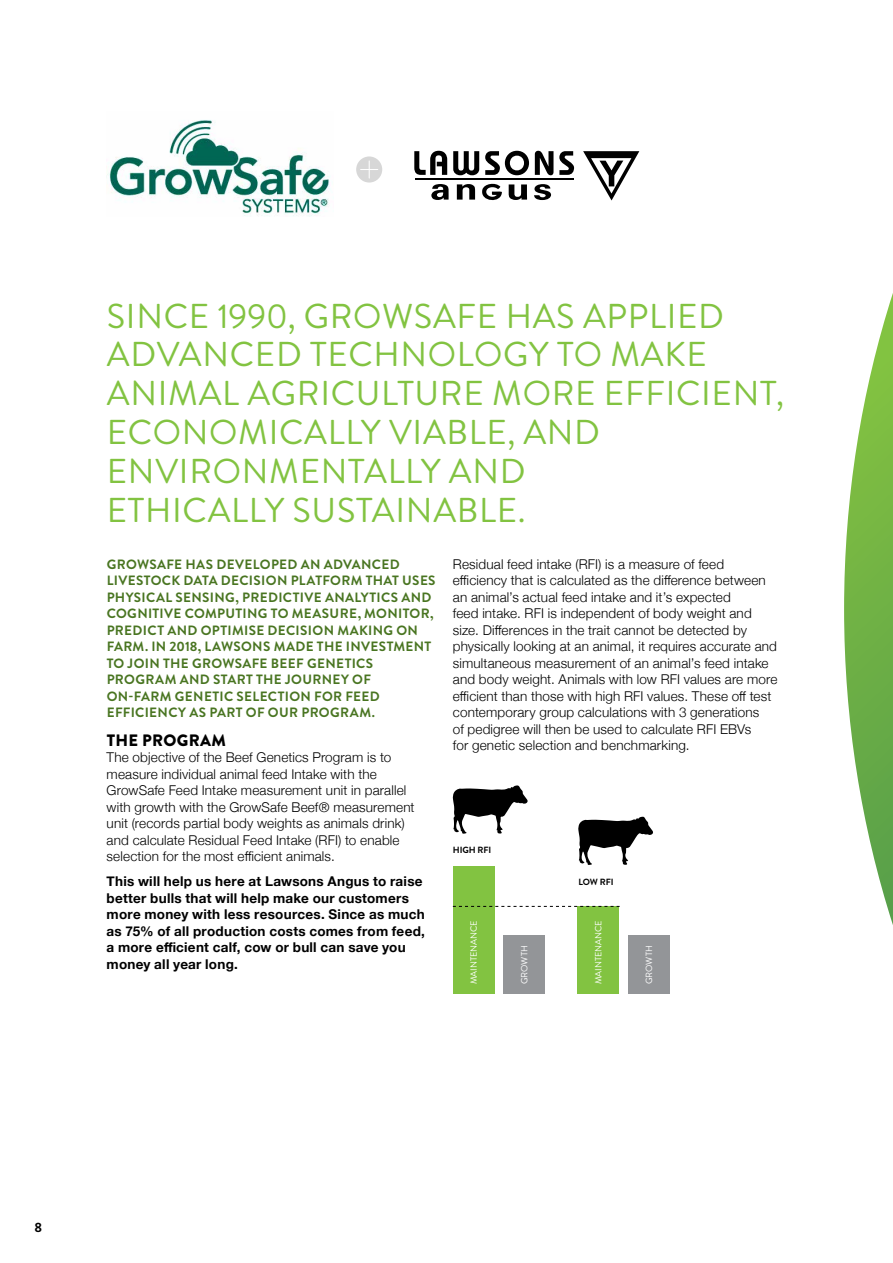
<style>
.page{position:relative;width:893px;height:1263px;background:#fff}
.page>*{position:absolute;margin:0;border:0;box-sizing:border-box;transform-origin:0 0}
.t1{font:34.5px/39px "Brandon Grotesque";letter-spacing:.02em;color:#82c341}
.t2{font:900 16.5px "Brandon Grotesque";letter-spacing:.02em;color:#000}
.t3{font:300 13.5px/16.5px "Helvetica Neue";letter-spacing:.01em;color:#000}
.t4{font:700 13.5px/16.5px "Brandon Grotesque";letter-spacing:.025em;color:#497521}
.t5{font:700 13.5px/16.5px "Helvetica Neue";letter-spacing:.015em;color:#000}
.t6{font:700 13.5px "Brandon Grotesque";color:#000}
.t7{font:9px "Brandon Grotesque";letter-spacing:-.005em;color:#fff}
.t8{font:700 9px "Brandon Grotesque";letter-spacing:-.005em;color:#000}
</style>
<div class="page">
<svg style="left:844px;top:293px;width:49px;height:632px"></svg>
<div style="left:453px;top:866px;width:41px;height:127px;background:#82c341"></div>
<div style="left:504px;top:935px;width:41px;height:58px;background:#939598"></div>
<div style="left:577px;top:906px;width:42px;height:87px;background:#82c341"></div>
<div style="left:628px;top:935px;width:42px;height:58px;background:#939598"></div>
<svg style="left:453px;top:785px;width:75px;height:49px"></svg>
<svg style="left:578px;top:817px;width:75px;height:48px"></svg>
<img style="left:107px;top:120px;width:223px;height:97px">
<svg style="left:414px;top:151px;width:33px;height:24px"></svg>
<svg style="left:453px;top:151px;width:26px;height:24px"></svg>
<svg style="left:485px;top:151px;width:44px;height:24px"></svg>
<svg style="left:535px;top:151px;width:18px;height:24px"></svg>
<svg style="left:559px;top:151px;width:15px;height:24px"></svg>
<svg style="left:431px;top:184px;width:18px;height:16px"></svg>
<svg style="left:509px;top:184px;width:18px;height:16px"></svg>
<svg style="left:534px;top:184px;width:17px;height:16px"></svg>
<svg style="left:457px;top:183px;width:45px;height:18px"></svg>
<hr style="left:415px;top:178px;width:158px;height:1px;background:#000">
<svg style="left:583px;top:151px;width:56px;height:49px"></svg>
<svg style="left:356px;top:156px;width:26px;height:27px"></svg>
<svg style="left:361px;top:161px;width:17px;height:17px"></svg>
<svg style="left:453px;top:906px;width:167px;height:1px"></svg>
<h1 class="t1" style="left:107px;top:297px;width:679px">SINCE 1990, GROWSAFE HAS APPLIED<br>ADVANCED TECHNOLOGY TO MAKE<br>ANIMAL AGRICULTURE MORE EFFICIENT,<br>ECONOMICALLY VIABLE, AND<br>ENVIRONMENTALLY AND<br>ETHICALLY SUSTAINABLE.</h1>
<p class="t4" style="left:107px;top:556px;width:330px">GROWSAFE HAS DEVELOPED AN ADVANCED LIVESTOCK DATA DECISION PLATFORM THAT USES PHYSICAL SENSING, PREDICTIVE ANALYTICS AND COGNITIVE COMPUTING TO MEASURE, MONITOR, PREDICT AND OPTIMISE DECISION MAKING ON FARM. IN 2018, LAWSONS MADE THE INVESTMENT TO JOIN THE GROWSAFE BEEF GENETICS PROGRAM AND START THE JOURNEY OF ON-FARM GENETIC SELECTION FOR FEED EFFICIENCY AS PART OF OUR PROGRAM.</p>
<p class="t2" style="left:107px;top:728px;width:121px">THE PROGRAM</p>
<p class="t3" style="left:107px;top:748px;width:309px">The objective of the Beef Genetics Program is to measure individual animal feed Intake with the GrowSafe Feed Intake measurement unit in parallel with growth with the GrowSafe Beef® measurement unit (records partial body weights as animals drink) and calculate Residual Feed Intake (RFI) to enable selection for the most efficient animals.</p>
<p class="t5" style="left:107px;top:874px;width:320px">This will help us here at Lawsons Angus to raise better bulls that will help make our customers more money with less resources. Since as much as 75% of all production costs comes from feed, a more efficient calf, cow or bull can save you money all year long.</p>
<p class="t3" style="left:453px;top:555px;width:326px">Residual feed intake (RFI) is a measure of feed efficiency that is calculated as the difference between an animal’s actual feed intake and it’s expected<br>feed intake. RFI is independent of body weight and size. Differences in the trait cannot be detected by physically looking at an animal, it requires accurate and simultaneous measurement of an animal’s feed intake and body weight. Animals with low RFI values are more efficient than those with high RFI values. These off test contemporary group calculations with 3 generations<br>of pedigree will then be used to calculate RFI EBVs<br>for genetic selection and benchmarking.</p>
<p class="t8" style="left:453px;top:843px;width:40px">HIGH RFI</p>
<p class="t8" style="left:578px;top:875px;width:37px">LOW RFI</p>
<p class="t7" style="left:468px;top:984px;width:65px;rotate:-90deg">MAINTENANCE</p>
<p class="t7" style="left:592px;top:984px;width:65px;rotate:-90deg">MAINTENANCE</p>
<p class="t7" style="left:518px;top:984px;width:40px;rotate:-90deg">GROWTH</p>
<p class="t7" style="left:643px;top:984px;width:40px;rotate:-90deg">GROWTH</p>
<p class="t6" style="left:35px;top:1218px;width:9px">8</p>
</div>
